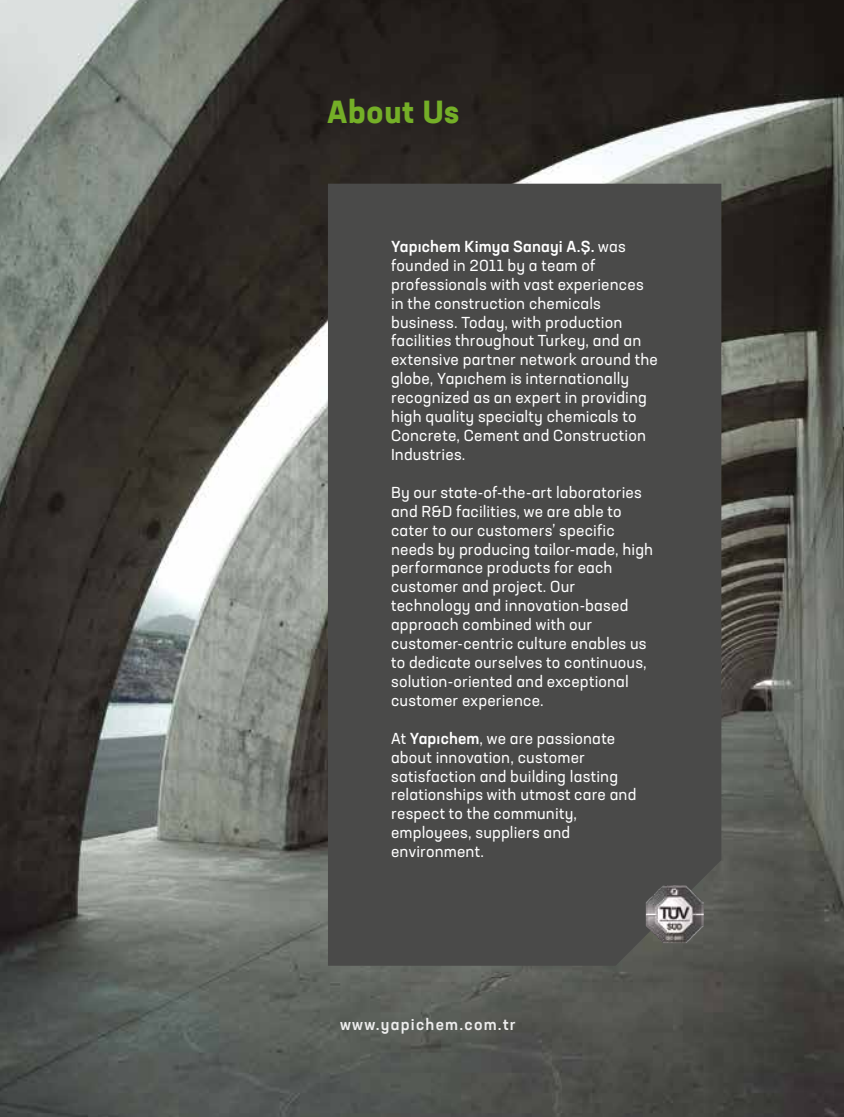
<style>
.page{position:relative;width:844px;height:1117px;background:#fff}
.page>*{position:absolute;margin:0;border:0;box-sizing:border-box;transform-origin:0 0}
.t1{font:700 31.5px "Neusa Next Pro";letter-spacing:.025em;color:#74af27}
.t2{font:15.75px/18.9px "Neusa Next Pro";letter-spacing:.01em;color:#fff}
.t3{font:500 15.75px "Neusa Next Pro";letter-spacing:.08em;color:#ededed}
.s1{font-weight:500}
</style>
<div class="page">
<img style="left:0;top:0;width:843px;height:1116px">
<div style="left:328px;top:184px;width:393px;height:781px;background:#4a4a49"></div>
<img style="left:645px;top:884px;width:58px;height:58px">
<h1 class="t1" style="left:327px;top:91px;width:133px">About Us</h1>
<p class="t2" style="left:391px;top:236px;width:268px"><span class="s1">Yapıchem Kimya Sanayi A.Ş.</span> was founded in 2011 by a team of professionals with vast experiences in the construction chemicals business. Today, with production facilities throughout Turkey, and an extensive partner network around the globe, Yapıchem is internationally recognized as an expert in providing high quality specialty chemicals to<br>Concrete, Cement and Construction<br>Industries.</p>
<p class="t2" style="left:391px;top:482px;width:263px">By our state-of-the-art laboratories and R&amp;D facilities, we are able to cater to our customers’ specific needs by producing tailor-made, high performance products for each customer and project. Our technology and innovation-based approach combined with our customer-centric culture enables us to dedicate ourselves to continuous, solution-oriented and exceptional customer experience.</p>
<p class="t2" style="left:391px;top:728px;width:247px">At <span class="s1">Yapıchem</span>, we are passionate about innovation, customer satisfaction and building lasting relationships with utmost care and respect to the community, employees, suppliers and environment.</p>
<p class="t3" style="left:340px;top:1013px;width:177px">www.yapichem.com.tr</p>
</div>
